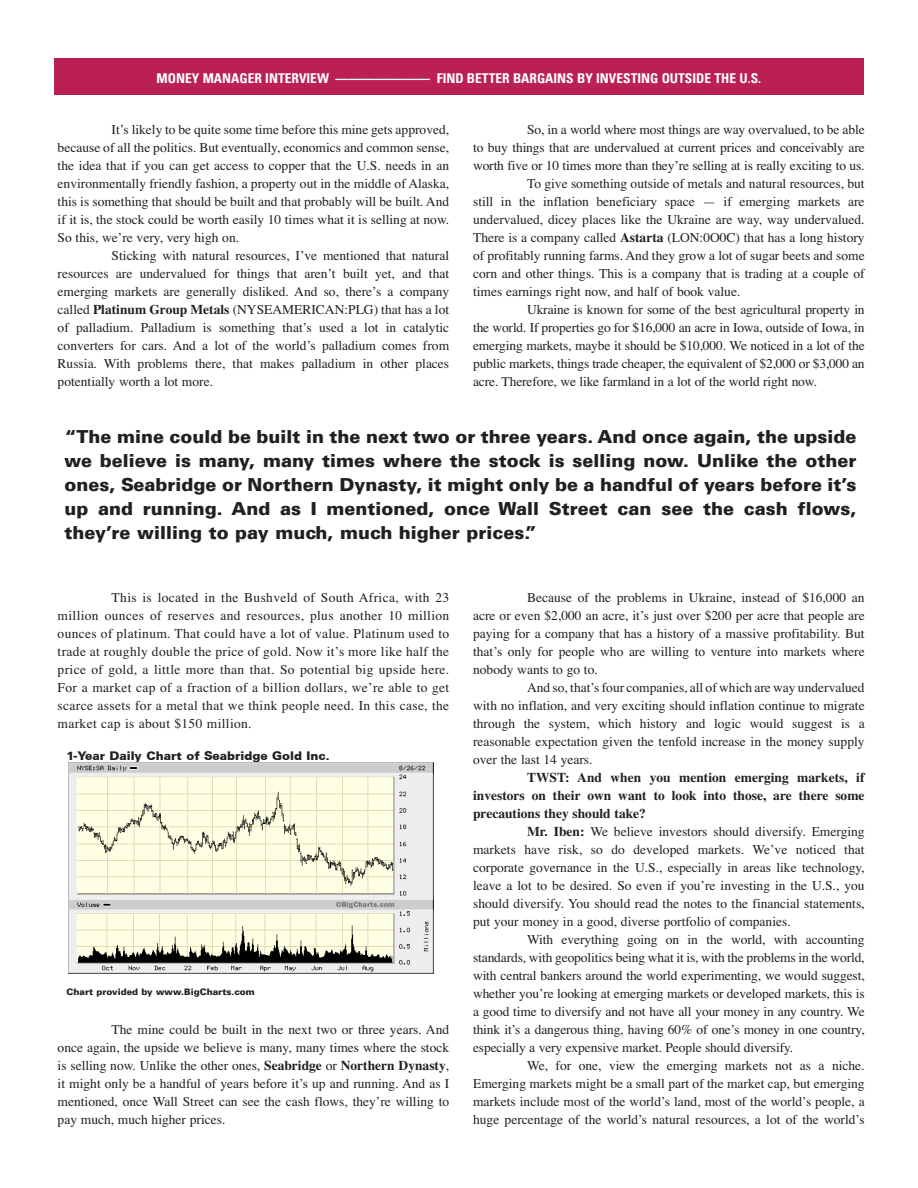
<style>
.page{position:relative;width:918px;height:1188px;background:#fff}
.page>*{position:absolute;margin:0;border:0;box-sizing:border-box;transform-origin:0 0}
.pullquote{font:900 18px/24px "Univers LT";color:#231f20;text-align:justify}
.Body_Text{font:13.5px/18px "Times";color:#231f20;text-align:justify}
.Body_Text-2{font:700 13.5px/18px "Times";color:#231f20;text-align:justify}
.t1{font:700 condensed 13.5px "Univers LT";color:#fff}
.t2{font:900 12px "Univers CE";color:#231f20}
.t3{font:900 9px "Univers LT";color:#231f20}
.s1{font-weight:700}
</style>
<div class="page">
<div style="left:54px;top:58px;width:810px;height:36px;background:#ba2056"></div>
<img style="left:68px;top:762px;width:366px;height:212px">
<p class="t1" style="left:157px;top:70px;width:606px">MONEY MANAGER INTERVIEW ——————— FIND BETTER BARGAINS BY INVESTING OUTSIDE THE U.S.</p>
<p class="Body_Text" style="left:58px;top:121px;width:393px;text-indent:54px">It’s likely to be quite some time before this mine gets approved, because of all the politics. But eventually, economics and common sense, the idea that if you can get access to copper that the U.S. needs in an environmentally friendly fashion, a property out in the middle of Alaska, this is something that should be built and that probably will be built. And if it is, the stock could be worth easily 10 times what it is selling at now.<br>So this, we’re very, very high on.</p>
<p class="Body_Text" style="left:58px;top:247px;width:393px;text-indent:54px">Sticking with natural resources, I’ve mentioned that natural resources are undervalued for things that aren’t built yet, and that emerging markets are generally disliked. And so, there’s a company called <span class="s1">Platinum Group Metals</span> (NYSEAMERICAN:PLG) that has a lot of palladium. Palladium is something that’s used a lot in catalytic converters for cars. And a lot of the world’s palladium comes from Russia. With problems there, that makes palladium in other places potentially worth a lot more.</p>
<p class="Body_Text" style="left:473px;top:121px;width:393px;text-indent:54px">So, in a world where most things are way overvalued, to be able to buy things that are undervalued at current prices and conceivably are worth five or 10 times more than they’re selling at is really exciting to us.</p>
<p class="Body_Text" style="left:473px;top:175px;width:393px;text-indent:54px">To give something outside of metals and natural resources, but still in the inflation beneficiary space — if emerging markets are undervalued, dicey places like the Ukraine are way, way undervalued.<br>There is a company called <span class="s1">Astarta</span> (LON:0O0C) that has a long history of profitably running farms. And they grow a lot of sugar beets and some corn and other things. This is a company that is trading at a couple of times earnings right now, and half of book value.</p>
<p class="Body_Text" style="left:473px;top:301px;width:393px;text-indent:54px">Ukraine is known for some of the best agricultural property in the world. If properties go for $16,000 an acre in Iowa, outside of Iowa, in emerging markets, maybe it should be $10,000. We noticed in a lot of the public markets, things trade cheaper, the equivalent of $2,000 or $3,000 an acre. Therefore, we like farmland in a lot of the world right now.</p>
<p class="pullquote" style="left:64px;top:424px;width:794px">“The mine could be built in the next two or three years. And once again, the upside we believe is many, many times where the stock is selling now. Unlike the other ones, Seabridge or Northern Dynasty, it might only be a handful of years before it’s up and running. And as I mentioned, once Wall Street can see the cash flows, they’re willing to pay much, much higher prices.”</p>
<p class="Body_Text" style="left:58px;top:589px;width:393px;text-indent:54px">This is located in the Bushveld of South Africa, with 23 million ounces of reserves and resources, plus another 10 million ounces of platinum. That could have a lot of value. Platinum used to trade at roughly double the price of gold. Now it’s more like half the price of gold, a little more than that. So potential big upside here.<br>For a market cap of a fraction of a billion dollars, we’re able to get scarce assets for a metal that we think people need. In this case, the market cap is about $150 million.</p>
<p class="t2" style="left:67px;top:748px;width:265px">1-Year Daily Chart of Seabridge Gold Inc.</p>
<p class="t3" style="left:67px;top:987px;width:190px">Chart provided by www.BigCharts.com</p>
<p class="Body_Text" style="left:58px;top:1021px;width:393px;text-indent:54px">The mine could be built in the next two or three years. And once again, the upside we believe is many, many times where the stock is selling now. Unlike the other ones, <span class="s1">Seabridge</span> or <span class="s1">Northern Dynasty</span>, it might only be a handful of years before it’s up and running. And as I mentioned, once Wall Street can see the cash flows, they’re willing to pay much, much higher prices.</p>
<p class="Body_Text" style="left:473px;top:589px;width:393px;text-indent:54px">Because of the problems in Ukraine, instead of $16,000 an acre or even $2,000 an acre, it’s just over $200 per acre that people are paying for a company that has a history of a massive profitability. But that’s only for people who are willing to venture into markets where nobody wants to go to.</p>
<p class="Body_Text" style="left:473px;top:679px;width:393px;text-indent:54px">And so, that’s four companies, all of which are way undervalued with no inflation, and very exciting should inflation continue to migrate through the system, which history and logic would suggest is a reasonable expectation given the tenfold increase in the money supply over the last 14 years.</p>
<p class="Body_Text-2" style="left:473px;top:769px;width:393px;text-indent:54px">TWST: And when you mention emerging markets, if investors on their own want to look into those, are there some precautions they should take?</p>
<p class="Body_Text" style="left:473px;top:823px;width:393px;text-indent:54px"><span class="s1">Mr. Iben:</span> We believe investors should diversify. Emerging markets have risk, so do developed markets. We’ve noticed that corporate governance in the U.S., especially in areas like technology, leave a lot to be desired. So even if you’re investing in the U.S., you should diversify. You should read the notes to the financial statements, put your money in a good, diverse portfolio of companies.</p>
<p class="Body_Text" style="left:473px;top:931px;width:393px;text-indent:54px">With everything going on in the world, with accounting standards, with geopolitics being what it is, with the problems in the world, with central bankers around the world experimenting, we would suggest, whether you’re looking at emerging markets or developed markets, this is a good time to diversify and not have all your money in any country. We think it’s a dangerous thing, having 60% of one’s money in one country, especially a very expensive market. People should diversify.</p>
<p class="Body_Text" style="left:473px;top:1057px;width:393px;text-indent:54px">We, for one, view the emerging markets not as a niche.<br>Emerging markets might be a small part of the market cap, but emerging markets include most of the world’s land, most of the world’s people, a huge percentage of the world’s natural resources, a lot of the world’s</p>
</div>
